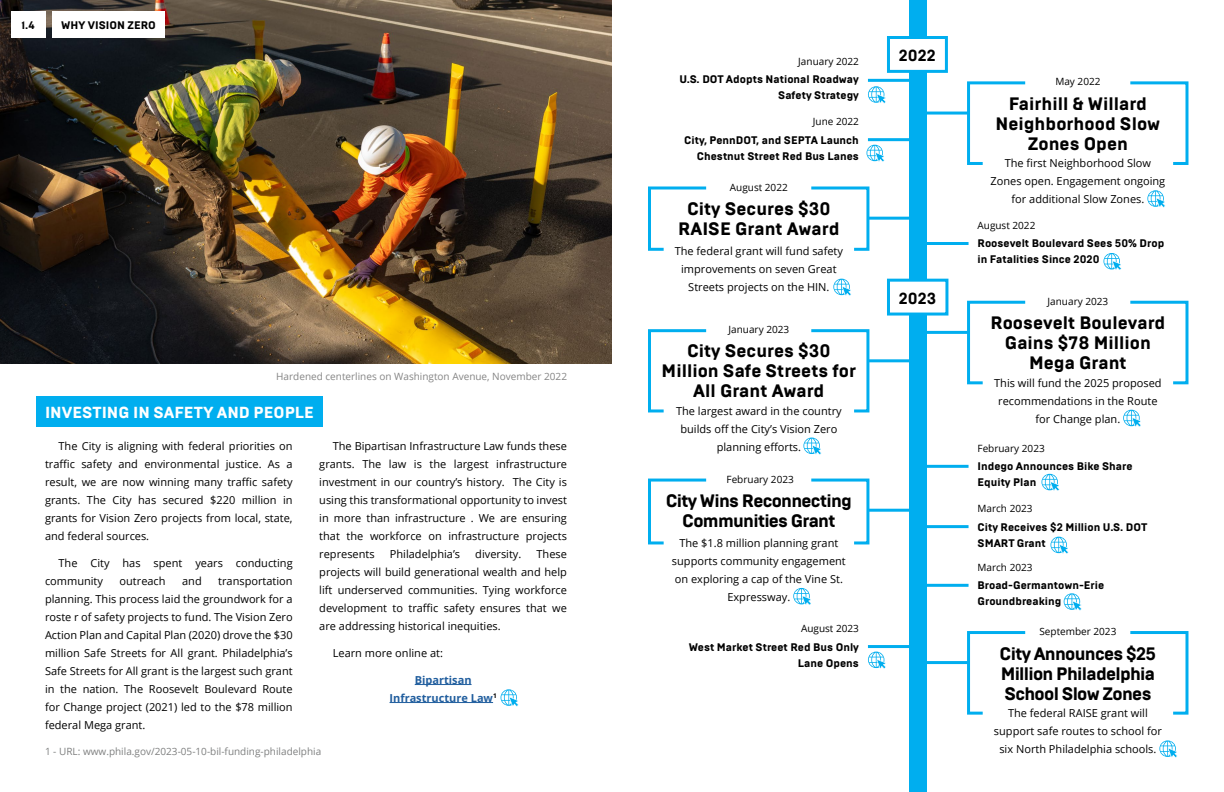
<style>
.page{position:relative;width:1224px;height:792px;background:#fff}
.page>*{position:absolute;margin:0;border:0;box-sizing:border-box;transform-origin:0 0}
.t1{font:800 18px/20px "Brutal Type";color:#000;text-align:center}
.t2{font:800 18px/20px "Brutal Type";letter-spacing:-.04em;color:#000;text-align:center}
.t3{font:800 16px "Brutal Type";color:#fff}
.t4{font:800 16px "Brutal Type";color:#000}
.t5{font:11px/18px "Open Sans";color:#000;text-align:center}
.t6{font:800 11px/16px "Brutal Type";color:#000}
.t7{font:700 11px/18px "Open Sans";color:#215e9e;text-align:center}
.t8{font:10px "Open Sans";color:#000}
.t9{font:10px "Open Sans";color:#7f8080}
.t10{font:10px "Open Sans";color:#858585}
</style>
<div class="page">
<div style="left:909px;top:0;width:18px;height:792px;background:#00aeef"></div>
<svg style="left:811px;top:186px;width:60px;height:65px"></svg>
<svg style="left:811px;top:329px;width:60px;height:84px"></svg>
<svg style="left:811px;top:478px;width:60px;height:67px"></svg>
<svg style="left:1130px;top:81px;width:59px;height:84px"></svg>
<svg style="left:1130px;top:300px;width:59px;height:85px"></svg>
<svg style="left:1130px;top:631px;width:59px;height:84px"></svg>
<svg style="left:648px;top:186px;width:59px;height:65px"></svg>
<svg style="left:648px;top:329px;width:59px;height:84px"></svg>
<svg style="left:648px;top:478px;width:59px;height:67px"></svg>
<svg style="left:966px;top:81px;width:60px;height:84px"></svg>
<svg style="left:966px;top:300px;width:60px;height:85px"></svg>
<svg style="left:966px;top:631px;width:60px;height:84px"></svg>
<hr style="left:868px;top:217px;width:50px;height:3px;background:#00aeef">
<hr style="left:868px;top:359px;width:50px;height:3px;background:#00aeef">
<hr style="left:868px;top:509px;width:50px;height:3px;background:#00aeef">
<hr style="left:919px;top:112px;width:50px;height:3px;background:#00aeef">
<hr style="left:919px;top:331px;width:50px;height:3px;background:#00aeef">
<hr style="left:919px;top:661px;width:50px;height:3px;background:#00aeef">
<hr style="left:868px;top:79px;width:50px;height:3px;background:#00aeef">
<hr style="left:868px;top:645px;width:50px;height:3px;background:#00aeef">
<hr style="left:868px;top:138px;width:50px;height:3px;background:#00aeef">
<div style="left:888px;top:38px;width:58px;height:33px;background:#fff"></div>
<div style="left:887px;top:36px;width:61px;height:37px;border:3px solid #00aeef"></div>
<div style="left:888px;top:280px;width:59px;height:34px;background:#fff"></div>
<div style="left:887px;top:279px;width:61px;height:37px;border:3px solid #00aeef"></div>
<hr style="left:918px;top:465px;width:51px;height:3px;background:#00aeef">
<hr style="left:918px;top:242px;width:51px;height:3px;background:#00aeef">
<hr style="left:918px;top:525px;width:51px;height:3px;background:#00aeef">
<hr style="left:918px;top:584px;width:51px;height:3px;background:#00aeef">
<hr style="left:415px;top:684px;width:57px;height:1px;background:#215e9e">
<hr style="left:390px;top:702px;width:103px;height:1px;background:#215e9e">
<div style="left:36px;top:396px;width:287px;height:31px;background:#00aeef"></div>
<img style="left:0;top:0;width:612px;height:363px">
<svg style="left:868px;top:86px;width:18px;height:18px"></svg>
<svg style="left:1147px;top:190px;width:18px;height:18px"></svg>
<svg style="left:1103px;top:253px;width:19px;height:17px"></svg>
<svg style="left:1041px;top:474px;width:19px;height:17px"></svg>
<svg style="left:803px;top:438px;width:19px;height:17px"></svg>
<svg style="left:1123px;top:410px;width:18px;height:17px"></svg>
<svg style="left:1050px;top:537px;width:19px;height:17px"></svg>
<svg style="left:793px;top:588px;width:18px;height:17px"></svg>
<svg style="left:868px;top:652px;width:18px;height:17px"></svg>
<svg style="left:1064px;top:593px;width:18px;height:18px"></svg>
<svg style="left:1159px;top:740px;width:18px;height:18px"></svg>
<svg style="left:833px;top:279px;width:18px;height:17px"></svg>
<svg style="left:867px;top:145px;width:18px;height:17px"></svg>
<div style="left:11px;top:11px;width:34px;height:27px;background:#fff"></div>
<div style="left:52px;top:11px;width:113px;height:27px;background:#fff"></div>
<svg style="left:501px;top:689px;width:18px;height:18px"></svg>
<p class="t6" style="left:22px;top:17px;width:15px">1.4</p>
<p class="t6" style="left:61px;top:17px;width:96px">WHY VISION ZERO</p>
<p class="t10" style="left:276px;top:370px;width:292px">Hardened centerlines on Washington Avenue, November 2022</p>
<h2 class="t3" style="left:45px;top:403px;width:270px">INVESTING IN SAFETY AND PEOPLE</h2>
<p class="t5" style="left:45px;top:437px;width:249px;text-align:justify;text-indent:13px">The City is aligning with federal priorities on traffic safety and environmental justice. As a result, we are now winning many traffic safety grants. The City has secured $220 million in grants for Vision Zero projects from local, state, and federal sources.</p>
<p class="t5" style="left:45px;top:554px;width:249px;text-align:left;text-indent:13px">The City has spent years conducting community</p>
<p class="t5" style="left:120px;top:572px;width:48px">outreach</p>
<p class="t5" style="left:182px;top:572px;width:21px">and</p>
<p class="t5" style="left:45px;top:572px;width:249px;text-align:justify;text-indent:173px">transportation planning. This process laid the groundwork for a roste r of safety projects to fund. The Vision Zero Action Plan and Capital Plan (2020) drove the $30 million Safe Streets for All grant. Philadelphia’s Safe Streets for All grant is the largest such grant in the nation. The Roosevelt Boulevard Route for Change project (2021) led to the $78 million federal Mega grant.</p>
<p class="t5" style="left:319px;top:437px;width:249px;text-align:justify;text-indent:13px">The Bipartisan Infrastructure Law funds these grants. The law is the largest infrastructure investment in our country’s history. The City is using this transformational opportunity to invest in more than infrastructure . We are ensuring that the workforce on infrastructure projects represents</p>
<p class="t5" style="left:319px;top:545px;width:249px;text-align:justify;text-indent:217px">These projects will build generational wealth and help lift underserved communities. Tying workforce development to traffic safety ensures that we are addressing historical inequities.</p>
<p class="t5" style="left:333px;top:644px;width:112px">Learn more online at:</p>
<p class="t7" style="left:390px;top:671px;width:109px">Bipartisan<br>Infrastructure Law<sup>1</sup></p>
<p class="t5" style="left:390px;top:545px;width:72px">Philadelphia’s</p>
<p class="t5" style="left:475px;top:545px;width:48px">diversity.</p>
<p class="t9" style="left:45px;top:744px;width:278px">1 - URL: www.phila.gov/2023-05-10-bil-funding-philadelphia</p>
<p class="t8" style="left:798px;top:54px;width:62px">January 2022</p>
<p class="t6" style="left:679px;top:72px;width:181px;text-align:right">U.S. DOT Adopts National Roadway<br>Safety Strategy</p>
<p class="t8" style="left:813px;top:115px;width:48px">June 2022</p>
<p class="t6" style="left:684px;top:132px;width:176px;text-align:right">City, PennDOT, and SEPTA Launch<br>Chestnut Street Red Bus Lanes</p>
<p class="t8" style="left:730px;top:180px;width:59px">August 2022</p>
<h1 class="t1" style="left:678px;top:199px;width:163px">City Secures $30<br>RAISE Grant Award</h1>
<p class="t5" style="left:675px;top:242px;width:170px">The federal grant will fund safety improvements on seven Great<br>Streets projects on the HIN.</p>
<p class="t8" style="left:729px;top:323px;width:62px">January 2023</p>
<h1 class="t1" style="left:662px;top:341px;width:196px">City Secures $30<br>Million Safe Streets for<br>All Grant Award</h1>
<p class="t5" style="left:676px;top:402px;width:167px">The largest award in the country builds off the City’s Vision Zero planning efforts.</p>
<p class="t8" style="left:727px;top:472px;width:69px">February 2023</p>
<h1 class="t2" style="left:666px;top:491px;width:188px">City Wins Reconnecting<br>Communities Grant</h1>
<p class="t5" style="left:672px;top:533px;width:175px">The $1.8 million planning grant supports community engagement on exploring a cap of the Vine St.<br>Expressway.</p>
<p class="t8" style="left:801px;top:621px;width:59px">August 2023</p>
<p class="t6" style="left:689px;top:639px;width:172px;text-align:right">West Market Street Red Bus Only<br>Lane Opens</p>
<h2 class="t4" style="left:899px;top:46px;width:38px">2022</h2>
<h2 class="t4" style="left:899px;top:288px;width:39px">2023</h2>
<p class="t8" style="left:1055px;top:75px;width:47px">May 2022</p>
<h1 class="t1" style="left:996px;top:94px;width:166px">Fairhill &amp; Willard<br>Neighborhood Slow<br>Zones Open</h1>
<p class="t5" style="left:991px;top:154px;width:176px">The first Neighborhood Slow<br>Zones open. Engagement ongoing for additional Slow Zones.</p>
<p class="t8" style="left:978px;top:218px;width:59px">August 2022</p>
<p class="t6" style="left:978px;top:236px;width:188px">Roosevelt Boulevard Sees 50% Drop in Fatalities Since 2020</p>
<p class="t8" style="left:1048px;top:294px;width:62px">January 2023</p>
<h1 class="t1" style="left:990px;top:313px;width:176px">Roosevelt Boulevard<br>Gains $78 Million<br>Mega Grant</h1>
<p class="t5" style="left:994px;top:374px;width:169px">This will fund the 2025 proposed recommendations in the Route for Change plan.</p>
<p class="t8" style="left:978px;top:441px;width:69px">February 2023</p>
<p class="t6" style="left:978px;top:459px;width:157px">Indego Announces Bike Share<br>Equity Plan</p>
<p class="t8" style="left:978px;top:501px;width:57px">March 2023</p>
<p class="t6" style="left:978px;top:519px;width:171px">City Receives $2 Million U.S. DOT<br>SMART Grant</p>
<p class="t6" style="left:978px;top:578px;width:128px">Broad-Germantown-Erie<br>Groundbreaking</p>
<p class="t8" style="left:978px;top:560px;width:57px">March 2023</p>
<p class="t8" style="left:1039px;top:625px;width:78px">September 2023</p>
<h1 class="t1" style="left:1000px;top:644px;width:158px;text-align:justify">City Announces $25<br>Million Philadelphia School Slow Zones</h1>
<p class="t5" style="left:994px;top:704px;width:169px">The federal RAISE grant will support safe routes to school for six North Philadelphia schools.</p>
</div>
